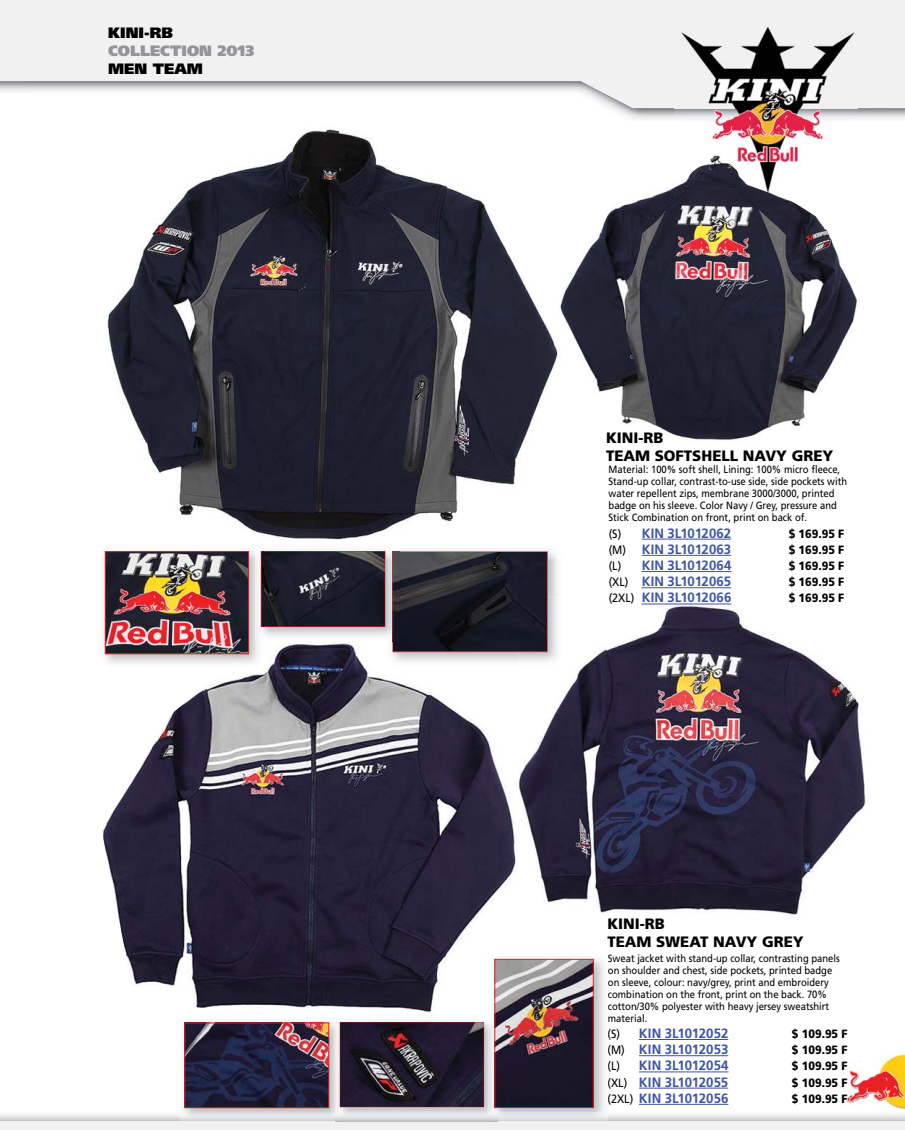
<style>
.page{position:relative;width:905px;height:1130px;background:#fff}
.page>*{position:absolute;margin:0;border:0;box-sizing:border-box;transform-origin:0 0}
.t1{font:900 15px/18px "Frutiger";color:#000}
.t2{font:900 15px/18px "Frutiger";color:#000}
.t3{font:700 13.5px "Frutiger";letter-spacing:.005em;color:#3c54a5}
.t4{font:900 12px "Frutiger";color:#000;scale:.9 1}
.t5{font:10.5px/12px "Frutiger";color:#000;scale:.9 1}
.s1{color:#939598}
.s2{font-weight:400;font-size:12px;color:#000}
</style>
<div class="page">
<div style="left:0;top:1120px;width:904px;height:9px;background:#f1f1f2"></div>
<svg style="left:0;top:0;width:904px;height:108px;fill:#f1f1f2"></svg>
<img style="left:674px;top:27px;width:183px;height:128px">
<img style="left:846px;top:1053px;width:58px;height:55px">
<img style="left:561px;top:155px;width:296px;height:285px">
<img style="left:519px;top:603px;width:347px;height:312px">
<img style="left:102px;top:652px;width:414px;height:361px">
<img style="left:107px;top:129px;width:454px;height:411px">
<hr style="left:639px;top:1038px;width:89px;height:1px;background:#3c54a5">
<hr style="left:639px;top:1054px;width:89px;height:1px;background:#3c54a5">
<hr style="left:639px;top:1071px;width:89px;height:1px;background:#3c54a5">
<hr style="left:639px;top:1087px;width:89px;height:1px;background:#3c54a5">
<hr style="left:639px;top:1103px;width:89px;height:1px;background:#3c54a5">
<hr style="left:641px;top:538px;width:90px;height:1px;background:#3c54a5">
<hr style="left:641px;top:554px;width:90px;height:1px;background:#3c54a5">
<hr style="left:641px;top:571px;width:90px;height:1px;background:#3c54a5">
<hr style="left:641px;top:587px;width:90px;height:1px;background:#3c54a5">
<hr style="left:641px;top:603px;width:90px;height:1px;background:#3c54a5">
<img style="left:184px;top:1022px;width:151px;height:89px">
<img style="left:498px;top:958px;width:106px;height:153px">
<img style="left:488px;top:952px;width:28px;height:61px">
<img style="left:496px;top:960px;width:95px;height:145px">
<div style="left:494px;top:958px;width:99px;height:149px;border:1px solid #ed1c24"></div>
<img style="left:518px;top:596px;width:44px;height:70px">
<img style="left:387px;top:652px;width:130px;height:14px">
<img style="left:104px;top:548px;width:455px;height:11px">
<svg style="left:263px;top:548px;width:285px;height:104px;background:#403f47"></svg>
<img style="left:102px;top:559px;width:161px;height:109px">
<img style="left:231px;top:646px;width:32px;height:22px">
<img style="left:255px;top:548px;width:8px;height:11px">
<img style="left:261px;top:551px;width:2px;height:75px">
<img style="left:107px;top:553px;width:140px;height:99px">
<div style="left:105px;top:551px;width:144px;height:103px;border:1px solid #ed1c24"></div>
<svg style="left:335px;top:1017px;width:163px;height:103px;background:#5e535f"></svg>
<img style="left:340px;top:1021px;width:3px;height:85px">
<img style="left:186px;top:1024px;width:141px;height:81px">
<div style="left:184px;top:1022px;width:145px;height:85px;border:1px solid #ed1c24"></div>
<p class="t2" style="left:108px;top:25px;width:148px">KINI-RB<br><span class="s1">COLLECTION 2013<br></span>MEN TEAM</p>
<p class="t1" style="left:606px;top:429px;width:229px">KINI-RB<br>TEAM SOFTSHELL NAVY GREY</p>
<p class="t5" style="left:608px;top:464px;width:267px">Material: 100% soft shell, Lining: 100% micro fleece, Stand-up collar, contrast-to-use side, side pockets with water repellent zips, membrane 3000/3000, printed badge on his sleeve. Color Navy / Grey, pressure and Stick Combination on front, print on back of.</p>
<p class="t3" style="left:608px;top:527px;width:124px"><span class="s2">(S)</span> KIN 3L1012062</p>
<p class="t4" style="left:788px;top:528px;width:63px">$ 169.95 F</p>
<p class="t3" style="left:608px;top:543px;width:124px"><span class="s2">(M)</span> KIN 3L1012063</p>
<p class="t4" style="left:788px;top:544px;width:63px">$ 169.95 F</p>
<p class="t3" style="left:608px;top:559px;width:124px"><span class="s2">(L)</span> KIN 3L1012064</p>
<p class="t4" style="left:788px;top:561px;width:63px">$ 169.95 F</p>
<p class="t3" style="left:608px;top:576px;width:124px"><span class="s2">(XL)</span> KIN 3L1012065</p>
<p class="t4" style="left:788px;top:577px;width:63px">$ 169.95 F</p>
<p class="t3" style="left:608px;top:592px;width:124px"><span class="s2">(2XL)</span> KIN 3L1012066</p>
<p class="t4" style="left:788px;top:593px;width:63px">$ 169.95 F</p>
<p class="t1" style="left:607px;top:915px;width:198px">KINI-RB<br>TEAM SWEAT NAVY GREY</p>
<p class="t5" style="left:608px;top:953px;width:259px">Sweat jacket with stand-up collar, contrasting panels on shoulder and chest, side pockets, printed badge on sleeve, colour: navy/grey, print and embroidery combination on the front, print on the back. 70% cotton/30% polyester with heavy jersey sweatshirt material.</p>
<p class="t3" style="left:607px;top:1027px;width:122px"><span class="s2">(S)</span> KIN 3L1012052</p>
<p class="t4" style="left:792px;top:1028px;width:63px">$ 109.95 F</p>
<p class="t3" style="left:607px;top:1043px;width:122px"><span class="s2">(M)</span> KIN 3L1012053</p>
<p class="t4" style="left:792px;top:1044px;width:63px">$ 109.95 F</p>
<p class="t3" style="left:607px;top:1059px;width:123px"><span class="s2">(L)</span> KIN 3L1012054</p>
<p class="t4" style="left:792px;top:1061px;width:63px">$ 109.95 F</p>
<p class="t3" style="left:607px;top:1076px;width:122px"><span class="s2">(XL)</span> KIN 3L1012055</p>
<p class="t4" style="left:792px;top:1077px;width:63px">$ 109.95 F</p>
<p class="t3" style="left:607px;top:1092px;width:122px"><span class="s2">(2XL)</span> KIN 3L1012056</p>
<p class="t4" style="left:792px;top:1093px;width:63px">$ 109.95 F</p>
</div>
